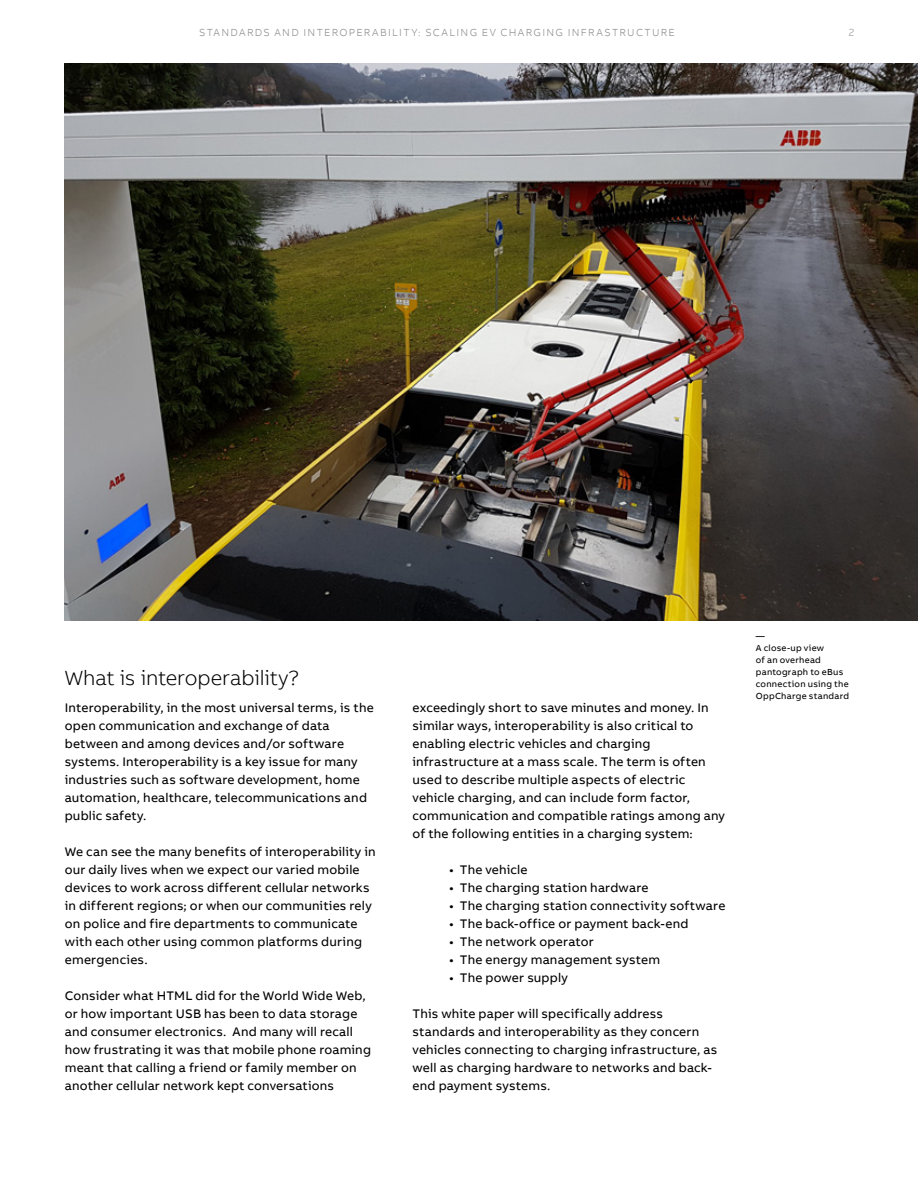
<style>
.page{position:relative;width:918px;height:1188px;background:#fff}
.page>*{position:absolute;margin:0;border:0;box-sizing:border-box;transform-origin:0 0}
.t1{font:300 21px "AB Bvoice";letter-spacing:-.005em;color:#000}
.t2{font:12.75px/18px "AB Bvoice";letter-spacing:.015em;color:#000}
.t3{font:300 10.5px "AB Bvoice";letter-spacing:.12em;color:#8a8c8e}
.t4{font:9px/12px "AB Bvoice";letter-spacing:.025em;color:#000}
</style>
<div class="page">
<img style="left:65px;top:64px;width:853px;height:557px">
<p class="t3" style="left:199px;top:26px;width:477px">STANDARDS AND INTEROPERABILITY: SCALING EV CHARGING INFRASTRUCTURE</p>
<p class="t3" style="left:849px;top:26px;width:7px">2</p>
<h1 class="t1" style="left:65px;top:665px;width:236px">What is interoperability?</h1>
<p class="t2" style="left:65px;top:699px;width:311px">Interoperability, in the most universal terms, is the open communication and exchange of data between and among devices and/or software systems. Interoperability is a key issue for many industries such as software development, home automation, healthcare, telecommunications and public safety.</p>
<p class="t2" style="left:65px;top:843px;width:312px">We can see the many benefits of interoperability in our daily lives when we expect our varied mobile devices to work across different cellular networks in different regions; or when our communities rely on police and fire departments to communicate with each other using common platforms during emergencies.</p>
<p class="t2" style="left:65px;top:987px;width:308px">Consider what HTML did for the World Wide Web, or how important USB has been to data storage and consumer electronics. And many will recall how frustrating it was that mobile phone roaming meant that calling a friend or family member on another cellular network kept conversations</p>
<p class="t2" style="left:413px;top:699px;width:314px">exceedingly short to save minutes and money. In similar ways, interoperability is also critical to enabling electric vehicles and charging infrastructure at a mass scale. The term is often used to describe multiple aspects of electric vehicle charging, and can include form factor, communication and compatible ratings among any of the following entities in a charging system:</p>
<p class="t2" style="left:449px;top:861px;width:80px">• The vehicle</p>
<p class="t2" style="left:449px;top:879px;width:201px">• The charging station hardware</p>
<p class="t2" style="left:449px;top:897px;width:278px">• The charging station connectivity software</p>
<p class="t2" style="left:449px;top:915px;width:241px">• The back-office or payment back-end</p>
<p class="t2" style="left:449px;top:933px;width:146px">• The network operator</p>
<p class="t2" style="left:449px;top:951px;width:212px">• The energy management system</p>
<p class="t2" style="left:449px;top:969px;width:120px">• The power supply</p>
<p class="t2" style="left:413px;top:1005px;width:306px">This white paper will specifically address standards and interoperability as they concern vehicles connecting to charging infrastructure, as well as charging hardware to networks and back&shy;end payment systems.</p>
<p class="t4" style="left:756px;top:630px;width:95px">—<br>A close-up view<br>of an overhead pantograph to eBus connection using the<br>OppCharge standard</p>
</div>
